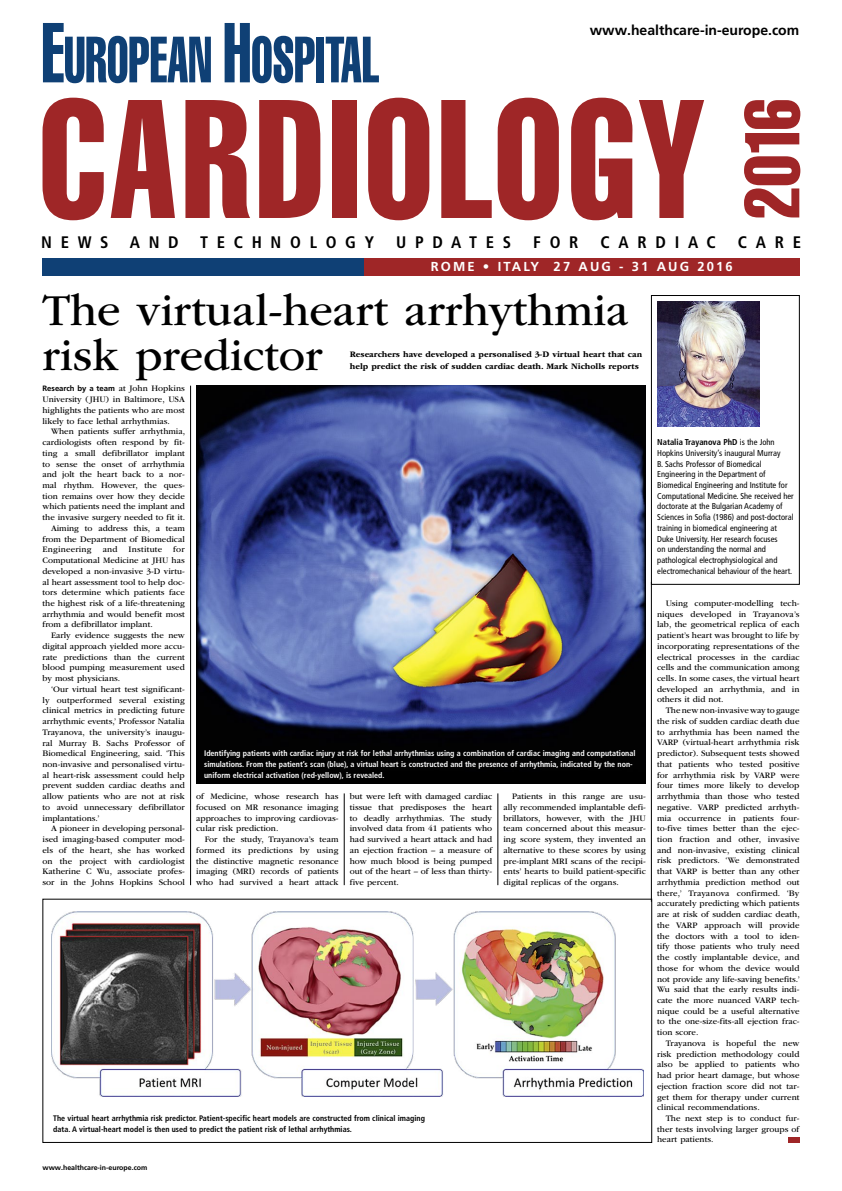
<style>
.page{position:relative;width:842px;height:1191px;background:#fff}
.page>*{position:absolute;margin:0;border:0;box-sizing:border-box;transform-origin:0 0}
.t1{font:extra-condensed 165.7px "Helvetica";letter-spacing:.04em;color:#9f2627;scale:.88 1}
.t2{font:extra-condensed 76.1px "Helvetica";color:#9f2627;scale:.9 1}
.t3{font:46px/45px "ITC Garamond Std";color:#000}
.t4{font:700 condensed 16.7px "Frutiger";letter-spacing:.52em;color:#000}
.t5{font:700 14px "Frutiger";color:#000}
.t6{font:700 13px "Frutiger";letter-spacing:.165em;color:#fff}
.t7{font:8.8px/10.7px "ITC Garamond Std";color:#000;text-align:justify}
.t8{font:700 8.8px/12px "ITC Garamond Std";color:#000}
.t9{font:8.8px "ITC Garamond Std";letter-spacing:.025em;color:#000}
.t10{font:condensed 8.5px/10.7px "Frutiger";color:#000}
.t11{font:700 condensed 8px/10.7px "Frutiger";color:#fff}
.t12{font:700 condensed 8px/10.7px "Frutiger";color:#000}
.t13{font:700 7.8px "Frutiger";color:#000}
.t14{font:700 7px "Frutiger";color:#000}
.s1{font-family:"ITC Garamond Std";font-weight:400;font-size:8.8px}
.s2{font-weight:700}
</style>
<div class="page">
<div style="left:43px;top:258px;width:321px;height:17px;background:#0f4075"></div>
<div style="left:364px;top:258px;width:435px;height:17px;background:#9f2627"></div>
<div style="left:651px;top:295px;width:149px;height:289px;border:1px solid #000"></div>
<hr style="left:651px;top:582px;width:1px;height:319px;background:#000">
<hr style="left:190px;top:386px;width:1px;height:499px;background:#000">
<hr style="left:344px;top:793px;width:1px;height:92px;background:#000">
<hr style="left:498px;top:793px;width:1px;height:92px;background:#000">
<img style="left:657px;top:301px;width:102px;height:126px">
<div style="left:196px;top:386px;width:450px;height:397px;background:#000"></div>
<img style="left:197px;top:386px;width:449px;height:349px">
<img style="left:51px;top:911px;width:593px;height:185px">
<svg style="left:43px;top:23px;width:168px;height:60px"></svg>
<svg style="left:225px;top:23px;width:90px;height:60px"></svg>
<div style="left:316px;top:37px;width:8px;height:45px;background:#0f4075"></div>
<svg style="left:326px;top:37px;width:53px;height:45px"></svg>
<div style="left:788px;top:1137px;width:11px;height:5px;background:#9f2627"></div>
<h3 class="t5" style="left:590px;top:21px;width:211px">www.healthcare-in-europe.com</h3>
<h1 class="t1" style="left:39px;top:54px;width:758px">CARDIOLOGY</h1>
<h3 class="t4" style="left:41px;top:232px;width:69px">NEWS</h3>
<h3 class="t4" style="left:130px;top:232px;width:50px">AND</h3>
<h3 class="t4" style="left:200px;top:232px;width:176px">TECHNOLOGY</h3>
<h3 class="t4" style="left:396px;top:232px;width:116px">UPDATES</h3>
<h3 class="t4" style="left:533px;top:232px;width:47px">FOR</h3>
<h3 class="t4" style="left:601px;top:232px;width:117px">CARDIAC</h3>
<h3 class="t4" style="left:738px;top:232px;width:65px">CARE</h3>
<h2 class="t2" style="left:724px;top:219px;width:135px;rotate:-90deg">2016</h2>
<h3 class="t6" style="left:431px;top:258px;width:304px">ROME • ITALY 27 AUG - 31 AUG 2016</h3>
<h3 class="t3" style="left:43px;top:288px;width:588px">The virtual-heart arrhythmia risk predictor</h3>
<p class="t8" style="left:350px;top:348px;width:294px">Researchers have developed a personalised 3-D virtual heart that can help predict the risk of sudden cardiac death. Mark Nicholls reports</p>
<p class="t13" style="left:43px;top:384px;width:144px">Research by a team <span class="s1">at John Hopkins</span></p>
<p class="t7" style="left:43px;top:394px;width:144px">University (JHU) in Baltimore, USA highlights the patients who are most likely to face lethal arrhythmias.</p>
<p class="t7" style="left:51px;top:426px;width:136px">When patients suffer arrhythmia,</p>
<p class="t7" style="left:43px;top:437px;width:144px">cardiologists often respond by fit-</p>
<p class="t7" style="left:43px;top:448px;width:144px">ting a small defibrillator implant</p>
<p class="t7" style="left:43px;top:458px;width:144px">to sense the onset of arrhythmia</p>
<p class="t7" style="left:43px;top:469px;width:144px">and jolt the heart back to a nor-</p>
<p class="t7" style="left:43px;top:480px;width:144px">mal rhythm. However, the ques-</p>
<p class="t7" style="left:43px;top:490px;width:144px">tion remains over how they decide</p>
<p class="t7" style="left:43px;top:501px;width:144px">which patients need the implant and</p>
<p class="t7" style="left:43px;top:512px;width:144px">the invasive surgery needed to fit it.</p>
<p class="t7" style="left:51px;top:523px;width:135px">Aiming to address this, a team</p>
<p class="t7" style="left:43px;top:533px;width:144px">from the Department of Biomedical</p>
<p class="t9" style="left:43px;top:545px;width:51px">Engineering</p>
<p class="t7" style="left:103px;top:544px;width:16px">and</p>
<p class="t9" style="left:129px;top:545px;width:35px">Institute</p>
<p class="t7" style="left:43px;top:544px;width:144px;text-indent:131px">for Computational Medicine at JHU has developed a non-invasive 3-D virtu&shy;al heart assessment tool to help doc&shy;tors determine which patients face the highest risk of a life-threatening arrhythmia and would benefit most from a defibrillator implant.</p>
<p class="t7" style="left:43px;top:630px;width:144px;text-indent:9px">Early evidence suggests the new digital approach yielded more accu&shy;rate predictions than the current blood pumping measurement used by most physicians.</p>
<p class="t7" style="left:43px;top:684px;width:144px;text-indent:9px">‘Our virtual heart test significant&shy;ly outperformed several existing clinical metrics in predicting future arrhythmic events,’ Professor Natalia Trayanova, the university’s inaugu&shy;ral Murray B. Sachs Professor of Biomedical Engineering, said. ‘This non-invasive and personalised virtu&shy;al heart-risk assessment could help prevent sudden cardiac deaths and allow patients who are not at risk to avoid unnecessary defibrillator implantations.’</p>
<p class="t7" style="left:43px;top:823px;width:144px;text-indent:9px">A pioneer in developing personal&shy;ised imaging-based computer mod&shy;els of the heart, she has worked on the project with cardiologist Katherine C Wu, associate profes&shy;sor in the Johns Hopkins School</p>
<p class="t11" style="left:204px;top:748px;width:433px">Identifying patients with cardiac injury at risk for lethal arrhythmias using a combination of cardiac imaging and computational simulations. From the patient’s scan (blue), a virtual heart is constructed and the presence of arrhythmia, indicated by the non&shy;uniform electrical activation (red-yellow), is revealed.</p>
<p class="t7" style="left:196px;top:791px;width:144px">of Medicine, whose research has focused on MR resonance imaging approaches to improving cardiovas&shy;cular risk prediction.</p>
<p class="t7" style="left:196px;top:834px;width:144px;text-indent:9px">For the study, Trayanova’s team formed its predictions by using the distinctive magnetic resonance imaging (MRI) records of patients who had survived a heart attack</p>
<p class="t7" style="left:350px;top:791px;width:144px">but were left with damaged cardiac tissue that predisposes the heart to deadly arrhythmias. The study involved data from 41 patients who had survived a heart attack and had an ejection fraction – a measure of how much blood is being pumped out of the heart – of less than thirty&shy;five percent.</p>
<p class="t7" style="left:503px;top:791px;width:144px;text-indent:9px">Patients in this range are usu&shy;ally recommended implantable defi&shy;brillators, however, with the JHU team concerned about this measur&shy;ing score system, they invented an alternative to these scores by using pre-implant MRI scans of the recipi&shy;ents’ hearts to build patient-specific digital replicas of the organs.</p>
<p class="t12" style="left:53px;top:1113px;width:373px">The virtual heart arrhythmia risk predictor. Patient-specific heart models are constructed from clinical imaging data. A virtual-heart model is then used to predict the patient risk of lethal arrhythmias.</p>
<p class="t14" style="left:43px;top:1163px;width:106px">www.healthcare-in-europe.com</p>
<p class="t10" style="left:657px;top:437px;width:138px"><span class="s2">Natalia Trayanova PhD</span> is the John Hopkins University’s inaugural Murray<br>B. Sachs Professor of Biomedical Engineering in the Department of Biomedical Engineering and Institute for Computational Medicine. She received her doctorate at the Bulgarian Academy of Sciences in Sofia (1986) and post-doctoral training in biomedical engineering at Duke University. Her research focuses<br>on understanding the normal and pathological electrophysiological and electromechanical behaviour of the heart.</p>
<p class="t7" style="left:657px;top:598px;width:144px;text-indent:9px">Using computer-modelling tech&shy;niques developed in Trayanova’s lab, the geometrical replica of each patient’s heart was brought to life by incorporating representations of the electrical processes in the cardiac cells and the communication among cells. In some cases, the virtual heart developed an arrhythmia, and in others it did not.</p>
<p class="t7" style="left:657px;top:705px;width:144px;text-indent:9px">The new non-invasive way to gauge the risk of sudden cardiac death due to arrhythmia has been named the VARP (virtual-heart arrhythmia risk predictor). Subsequent tests showed that patients who tested positive for arrhythmia risk by VARP were four times more likely to develop arrhythmia than those who tested negative. VARP predicted arrhyth&shy;mia occurrence in patients four&shy;to-five times better than the ejec&shy;tion fraction and other, invasive and non-invasive, existing clinical risk predictors. ‘We demonstrated that VARP is better than any other arrhythmia prediction method out there,’ Trayanova confirmed. ‘By accurately predicting which patients are at risk of sudden cardiac death, the VARP approach will provide the doctors with a tool to iden&shy;tify those patients who truly need the costly implantable device, and those for whom the device would not provide any life-saving benefits.’ Wu said that the early results indi&shy;cate the more nuanced VARP tech&shy;nique could be a useful alternative to the one-size-fits-all ejection frac&shy;tion score.</p>
<p class="t7" style="left:657px;top:1037px;width:144px;text-indent:9px">Trayanova is hopeful the new risk prediction methodology could also be applied to patients who had prior heart damage, but whose ejection fraction score did not tar&shy;get them for therapy under current clinical recommendations.</p>
<p class="t7" style="left:657px;top:1113px;width:144px;text-indent:9px">The next step is to conduct fur&shy;ther tests involving larger groups of heart patients.</p>
</div>
